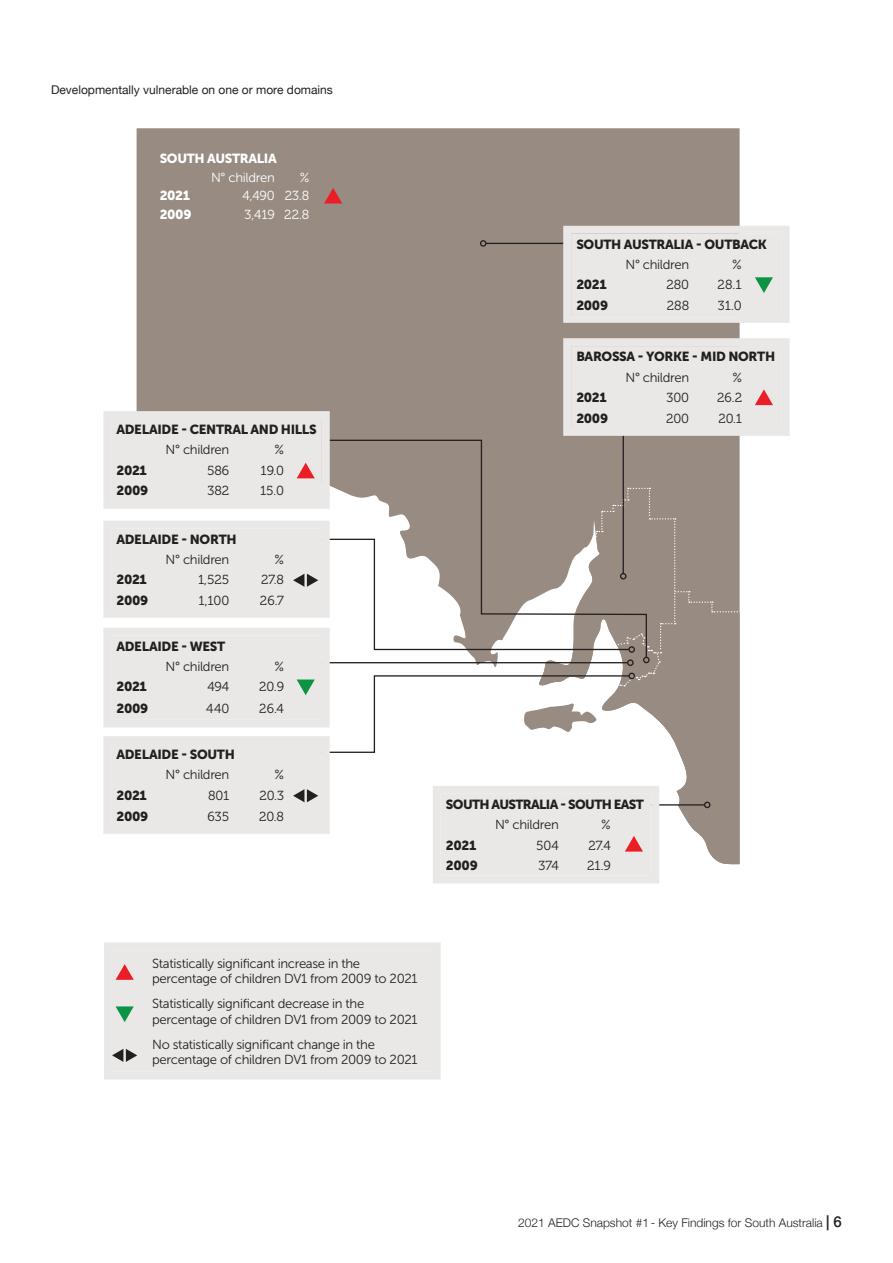
<style>
.page{position:relative;width:893px;height:1263px;background:#fff}
.page>*{position:absolute;margin:0;border:0;box-sizing:border-box;transform-origin:0 0}
.t1{font:13.05px/15.8px "Museo Sans 300";letter-spacing:-.025em;color:#231f20}
.t2{font:13.05px "Museo Sans 900";letter-spacing:-.025em;color:#231f20}
.t3{font:13.05px "Museo 300";color:#231f20}
.t4{font:13.05px "Museo Sans 900";letter-spacing:-.05em;color:#231f20}
.t5{font:13.05px "Museo Sans 900";letter-spacing:-.025em;color:#fff}
.t6{font:13.05px "Museo 300";letter-spacing:-.005em;color:#fff}
.t7{font:13.05px "Museo Sans 300";letter-spacing:-.025em;color:#fff}
.t8{font:300 12px "Helvetica Neue";color:#231f20}
.t9{font:12px "Helvetica Neue";color:#231f20}
.s1{font-weight:500;font-size:15px}
</style>
<div class="page">
<div style="left:137px;top:128px;width:603px;height:206px;background:#978b82"></div>
<hr style="left:486px;top:243px;width:84px;height:1px;background:#231f20">
<div style="left:480px;top:240px;width:6px;height:7px;border:1px solid #231f20;border-radius:50%"></div>
<svg style="left:104px;top:942px;width:337px;height:138px;background:#eae9e7"></svg>
<svg style="left:324px;top:188px;width:18px;height:15px"></svg>
<div style="left:112px;top:950px;width:321px;height:122px;background:#eae8e6"></div>
<svg style="left:103px;top:334px;width:687px;height:550px"></svg>
<svg style="left:559px;top:222px;width:231px;height:105px;background:#e1dfdc"></svg>
<h2 class="t9" style="left:51px;top:81px;width:283px">Developmentally vulnerable on one or more domains</h2>
<p class="t5" style="left:160px;top:151px;width:119px">SOUTH AUSTRALIA</p>
<p class="t7" style="left:211px;top:170px;width:65px">N° children</p>
<p class="t7" style="left:300px;top:170px;width:11px">%</p>
<p class="t5" style="left:160px;top:188px;width:32px">2021</p>
<p class="t6" style="left:243px;top:189px;width:34px">4,490</p>
<p class="t6" style="left:285px;top:189px;width:26px">23.8</p>
<p class="t5" style="left:160px;top:207px;width:33px">2009</p>
<p class="t6" style="left:245px;top:207px;width:32px">3,419</p>
<p class="t6" style="left:284px;top:207px;width:27px">22.8</p>
<p class="t2" style="left:116px;top:422px;width:202px">ADELAIDE - CENTRAL AND HILLS</p>
<p class="t1" style="left:166px;top:442px;width:65px">N° children</p>
<p class="t1" style="left:274px;top:442px;width:11px">%</p>
<p class="t2" style="left:116px;top:463px;width:32px">2021</p>
<p class="t3" style="left:207px;top:463px;width:24px">586</p>
<p class="t3" style="left:261px;top:463px;width:25px">19.0</p>
<p class="t2" style="left:116px;top:483px;width:33px">2009</p>
<p class="t3" style="left:208px;top:484px;width:23px">382</p>
<p class="t3" style="left:260px;top:484px;width:25px">15.0</p>
<p class="t2" style="left:116px;top:532px;width:122px">ADELAIDE - NORTH</p>
<p class="t1" style="left:166px;top:552px;width:65px">N° children</p>
<p class="t1" style="left:274px;top:552px;width:11px">%</p>
<p class="t2" style="left:116px;top:572px;width:32px">2021</p>
<p class="t3" style="left:198px;top:573px;width:33px">1,525</p>
<p class="t3" style="left:261px;top:573px;width:24px">27.8</p>
<p class="t2" style="left:116px;top:593px;width:33px">2009</p>
<p class="t3" style="left:198px;top:593px;width:32px">1,100</p>
<p class="t3" style="left:260px;top:593px;width:26px">26.7</p>
<p class="t2" style="left:116px;top:639px;width:110px">ADELAIDE - WEST</p>
<p class="t1" style="left:166px;top:659px;width:65px">N° children</p>
<p class="t1" style="left:274px;top:659px;width:11px">%</p>
<p class="t2" style="left:116px;top:679px;width:32px">2021</p>
<p class="t3" style="left:207px;top:680px;width:23px">494</p>
<p class="t3" style="left:259px;top:680px;width:26px">20.9</p>
<p class="t2" style="left:116px;top:701px;width:33px">2009</p>
<p class="t3" style="left:206px;top:701px;width:25px">440</p>
<p class="t3" style="left:259px;top:701px;width:26px">26.4</p>
<p class="t2" style="left:116px;top:747px;width:120px">ADELAIDE - SOUTH</p>
<p class="t1" style="left:166px;top:767px;width:65px">N° children</p>
<p class="t1" style="left:274px;top:767px;width:11px">%</p>
<p class="t2" style="left:116px;top:788px;width:32px">2021</p>
<p class="t3" style="left:208px;top:788px;width:23px">801</p>
<p class="t3" style="left:260px;top:788px;width:26px">20.3</p>
<p class="t2" style="left:116px;top:808px;width:33px">2009</p>
<p class="t3" style="left:208px;top:809px;width:23px">635</p>
<p class="t3" style="left:259px;top:809px;width:26px">20.8</p>
<p class="t2" style="left:576px;top:237px;width:192px">SOUTH AUSTRALIA - OUTBACK</p>
<p class="t1" style="left:625px;top:257px;width:65px">N° children</p>
<p class="t1" style="left:732px;top:257px;width:11px">%</p>
<p class="t2" style="left:576px;top:277px;width:32px">2021</p>
<p class="t3" style="left:667px;top:278px;width:24px">280</p>
<p class="t3" style="left:718px;top:278px;width:25px">28.1</p>
<p class="t2" style="left:576px;top:298px;width:33px">2009</p>
<p class="t3" style="left:667px;top:298px;width:24px">288</p>
<p class="t3" style="left:718px;top:298px;width:25px">31.0</p>
<p class="t2" style="left:576px;top:349px;width:200px">BAROSSA - YORKE - MID NORTH</p>
<p class="t1" style="left:625px;top:369px;width:65px">N° children</p>
<p class="t1" style="left:732px;top:369px;width:11px">%</p>
<p class="t2" style="left:576px;top:390px;width:32px">2021</p>
<p class="t3" style="left:666px;top:390px;width:24px">300</p>
<p class="t3" style="left:717px;top:390px;width:26px">26.2</p>
<p class="t2" style="left:576px;top:411px;width:33px">2009</p>
<p class="t3" style="left:666px;top:411px;width:25px">200</p>
<p class="t3" style="left:718px;top:411px;width:25px">20.1</p>
<p class="t4" style="left:446px;top:797px;width:199px">SOUTH AUSTRALIA - SOUTH EAST</p>
<p class="t1" style="left:495px;top:817px;width:65px">N° children</p>
<p class="t1" style="left:601px;top:817px;width:11px">%</p>
<p class="t2" style="left:446px;top:838px;width:32px">2021</p>
<p class="t3" style="left:536px;top:838px;width:24px">504</p>
<p class="t3" style="left:588px;top:838px;width:24px">27.4</p>
<p class="t2" style="left:446px;top:858px;width:33px">2009</p>
<p class="t3" style="left:539px;top:859px;width:22px">374</p>
<p class="t3" style="left:587px;top:859px;width:25px">21.9</p>
<p class="t1" style="left:152px;top:955px;width:267px">Statistically significant increase in the percentage of children DV1 from 2009 to 2021</p>
<p class="t1" style="left:152px;top:996px;width:267px">Statistically significant decrease in the percentage of children DV1 from 2009 to 2021</p>
<p class="t1" style="left:152px;top:1036px;width:267px">No statistically significant change in the percentage of children DV1 from 2009 to 2021</p>
<p class="t8" style="left:518px;top:1212px;width:325px">2021 AEDC Snapshot #1 - Key Findings for South Australia <span class="s1">| 6</span></p>
</div>
